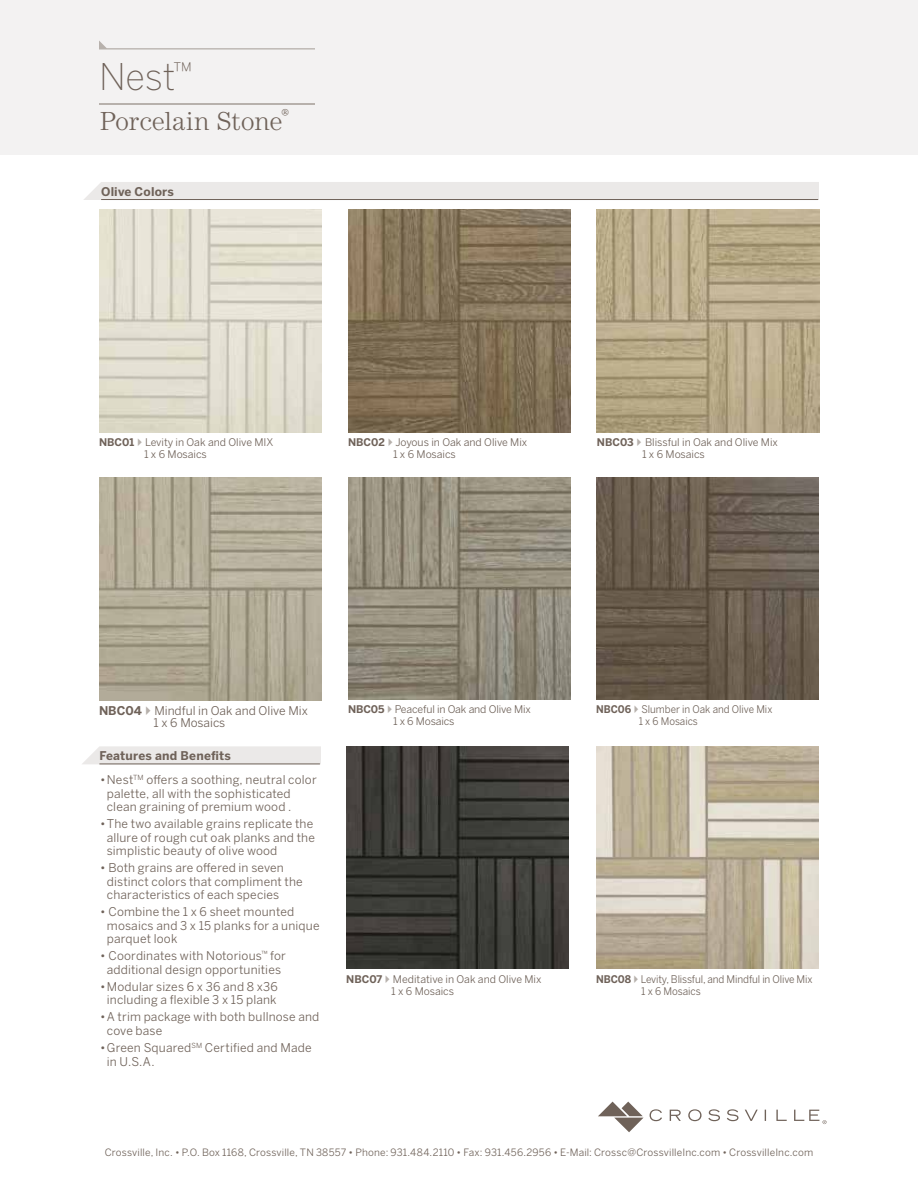
<style>
.page{position:relative;width:918px;height:1188px;background:#fff}
.page>*{position:absolute;margin:0;border:0;box-sizing:border-box;transform-origin:0 0}
.t1{font:200 36.45px "Benton Sans";color:#6f6259}
.t2{font:300 27px "Century EF";letter-spacing:-.01em;color:#6f6259}
.t3{font:12px/13.5px "Benton Sans";letter-spacing:.015em;color:#6f6259}
.t4{font:700 12px "Benton Sans";letter-spacing:.015em;color:#6f6259}
.t5{font:10.5px/12px "Benton Sans";letter-spacing:-.005em;color:#6f6259}
.t6{font:10.5px/12px "Benton Sans";letter-spacing:-.005em;color:#6f6259;scale:.95 1}
.t7{font:10.5px/12px "Benton Sans";letter-spacing:-.005em;color:#6f6259;scale:.94 1}
.t8{font:10.05px "Benton Sans";letter-spacing:.015em;color:#6f6259}
.s1{font-weight:700}
</style>
<div class="page">
<div style="left:0;top:0;width:918px;height:155px;background:#f3f2f2"></div>
<svg style="left:598px;top:1102px;width:229px;height:30px"></svg>
<hr style="left:99px;top:104px;width:216px;height:1px;background:#b7b1ac">
<svg style="left:99px;top:41px;width:216px;height:9px"></svg>
<div style="left:84px;top:182px;width:735px;height:18px;background:#ebe9e8"></div>
<hr style="left:101px;top:199px;width:717px;height:1px;background:#6f6259">
<svg style="left:82px;top:746px;width:239px;height:18px"></svg>
<hr style="left:99px;top:764px;width:221px;height:1px;background:#6f6259">
<img style="left:99px;top:210px;width:223px;height:222px">
<img style="left:348px;top:477px;width:223px;height:223px">
<img style="left:597px;top:210px;width:223px;height:222px">
<img style="left:346px;top:746px;width:223px;height:223px">
<img style="left:348px;top:210px;width:223px;height:222px">
<img style="left:596px;top:477px;width:223px;height:223px">
<img style="left:99px;top:478px;width:223px;height:223px">
<img style="left:596px;top:746px;width:223px;height:223px">
<h1 class="t1" style="left:99px;top:55px;width:94px">Nest<sup>™</sup></h1>
<h2 class="t2" style="left:100px;top:105px;width:191px">Porcelain Stone<sup>®</sup></h2>
<p class="t4" style="left:101px;top:184px;width:74px">Olive Colors</p>
<p class="t5" style="left:144px;top:436px;width:131px;text-indent:-45px"><span class="s1">NBC01</span> Levity in Oak and Olive MIX<br>1 x 6 Mosaics</p>
<p class="t5" style="left:393px;top:436px;width:136px;text-indent:-45px"><span class="s1">NBC02</span> Joyous in Oak and Olive Mix<br>1 x 6 Mosaics</p>
<p class="t5" style="left:642px;top:436px;width:137px;text-indent:-45px"><span class="s1">NBC03</span> Blissful in Oak and Olive Mix<br>1 x 6 Mosaics</p>
<p class="t3" style="left:154px;top:705px;width:156px;line-height:12px;text-indent:-55px"><span class="s1">NBC04</span> Mindful in Oak and Olive Mix<br>1 x 6 Mosaics</p>
<p class="t4" style="left:99px;top:748px;width:133px">Features and Benefits</p>
<p class="t3" style="left:107px;top:773px;width:211px;text-indent:-7px">•Nest<sup>TM</sup> offers a soothing, neutral color palette, all with the sophisticated clean graining of premium wood .</p>
<p class="t3" style="left:107px;top:817px;width:210px;text-indent:-7px">•The two available grains replicate the allure of rough cut oak planks and the simplistic beauty of olive wood</p>
<p class="t3" style="left:107px;top:861px;width:198px;text-indent:-7px">• Both grains are offered in seven distinct colors that compliment the characteristics of each species</p>
<p class="t3" style="left:107px;top:905px;width:214px;text-indent:-7px">• Combine the 1 x 6 sheet mounted mosaics and 3 x 15 planks for a unique parquet look</p>
<p class="t3" style="left:100px;top:949px;width:187px;text-align:center">• Coordinates with Notorious<sup>™</sup> for additional design opportunities</p>
<p class="t3" style="left:100px;top:980px;width:179px;text-align:center">•Modular sizes 6 x 36 and 8 x36 including a flexible 3 x 15 plank</p>
<p class="t3" style="left:107px;top:1010px;width:214px;text-indent:-7px">•A trim package with both bullnose and cove base</p>
<p class="t3" style="left:107px;top:1041px;width:206px;text-indent:-7px">•Green Squared<sup>SM</sup> Certified and Made in U.S.A.</p>
<p class="t5" style="left:393px;top:703px;width:139px;text-indent:-45px"><span class="s1">NBC05</span> Peaceful in Oak and Olive Mix<br>1 x 6 Mosaics</p>
<p class="t5" style="left:391px;top:973px;width:152px;text-indent:-45px"><span class="s1">NBC07</span> Meditative in Oak and Olive Mix<br>1 x 6 Mosaics</p>
<p class="t7" style="left:639px;top:703px;width:144px;text-indent:-43px"><span class="s1">NBC06</span> Slumber in Oak and Olive Mix<br>1 x 6 Mosaics</p>
<p class="t6" style="left:641px;top:973px;width:182px;text-indent:-45px"><span class="s1">NBC08</span> Levity, Blissful, and Mindful in Olive Mix<br>1 x 6 Mosaics</p>
<p class="t8" style="left:105px;top:1146px;width:710px">Crossville, Inc. • P.O. Box 1168, Crossville, TN 38557 • Phone: 931.484.2110 • Fax: 931.456.2956 • E-Mail: Crossc@CrossvilleInc.com • CrossvilleInc.com</p>
</div>
